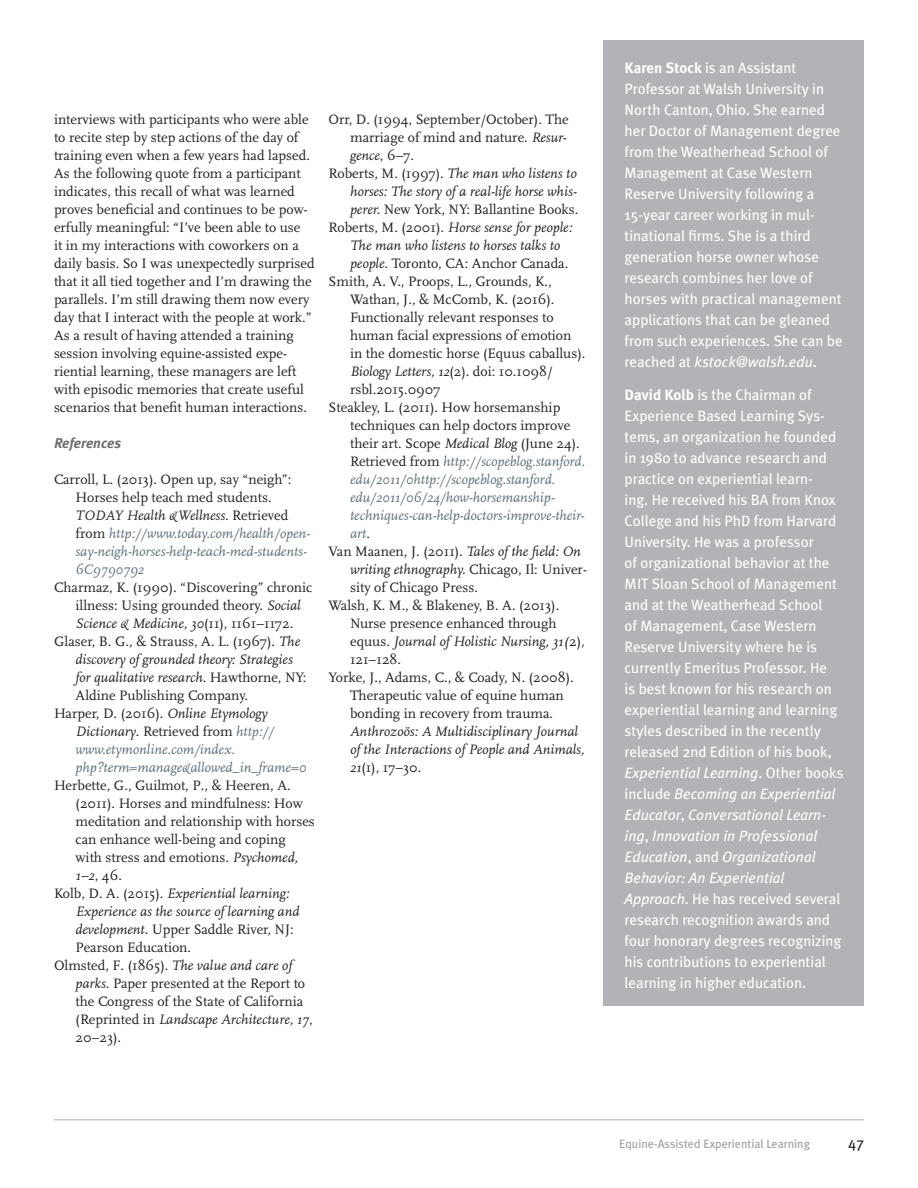
<style>
.page{position:relative;width:918px;height:1188px;background:#fff}
.page>*{position:absolute;margin:0;border:0;box-sizing:border-box;transform-origin:0 0}
.Author_Box_Bio{font:15px/21px "Meta Plus";color:#fff}
.t1{font:15px "Meta Plus";color:#231f20}
.Reference{font:14.25px/18px "Scala";color:#231f20}
.body_text-no_indent{font:14.25px/18px "Scala";color:#231f20}
.Reference-2{font:italic 14.25px/18px "Scala";color:#5b6f7b}
.Reference-3{font:italic 14.25px/18px "Scala";color:#231f20}
.B_Heads_Italic{font:italic 700 14.25px "Meta Plus";color:#6c6d70}
.Footer__odd{font:12px "Meta Plus";color:#9d9fa2}
.s1{font-style:normal;color:#231f20}
.s2{color:#231f20}
.s3{font-style:italic}
.s4{font-style:normal}
.s5{font-weight:700}
</style>
<div class="page">
<hr style="left:54px;top:1119px;width:810px;height:1px;background:#c7c8ca">
<div style="left:603px;top:40px;width:261px;height:966px;background:#b2b3b7"></div>
<p class="body_text-no_indent" style="left:54px;top:110px;width:262px">interviews with participants who were able to recite step by step actions of the day of training even when a few years had lapsed.<br>As the following quote from a participant indicates, this recall of what was learned proves beneficial and continues to be pow&shy;erfully meaningful: “I’ve been able to use<br>it in my interactions with coworkers on a daily basis. So I was unexpectedly surprised that it all tied together and I’m drawing the parallels. I’m still drawing them now every day that I interact with the people at work.” As a result of having attended a training session involving equine-assisted expe&shy;riential learning, these managers are left with episodic memories that create useful scenarios that benefit human interactions.</p>
<p class="B_Heads_Italic" style="left:54px;top:435px;width:69px">References</p>
<p class="Reference-2" style="left:76px;top:471px;width:236px;text-indent:-22px"><span class="s1">Carroll, L. (2013). Open up, say “neigh”:<br>Horses help teach med students.<br></span><span class="s2">TODAY Health &amp;Wellness</span><span class="s1">. Retrieved from</span> http://www.today.com/health/open&shy;say-neigh-horses-help-teach-med-students-6C9790792</p>
<p class="Reference" style="left:76px;top:578px;width:238px;text-indent:-22px">Charmaz, K. (1990). “Discovering” chronic illness: Using grounded theory. <span class="s3">Social<br>Science &amp; Medicine, 30</span>(11), 1161–1172.</p>
<p class="Reference" style="left:76px;top:632px;width:232px;text-indent:-22px">Glaser, B. G., &amp; Strauss, A. L. (1967). <span class="s3">The discovery of grounded theory: Strategies for qualitative research</span>. Hawthorne, NY:<br>Aldine Publishing Company.</p>
<p class="Reference-2" style="left:76px;top:705px;width:232px;text-indent:-22px"><span class="s1">Harper, D. (2016).</span> <span class="s2">Online Etymology Dictionary</span><span class="s1">. Retrieved from</span> http:// www.etymonline.com/index. php?term=manage&amp;allowed_in_frame=0</p>
<p class="Reference" style="left:76px;top:776px;width:241px;text-indent:-22px">Herbette, G., Guilmot, P., &amp; Heeren, A. (2011). Horses and mindfulness: How meditation and relationship with horses can enhance well-being and coping with stress and emotions. <span class="s3">Psychomed,<br>1–2</span>, 46.</p>
<p class="Reference-3" style="left:76px;top:885px;width:225px;text-indent:-22px"><span class="s4">Kolb, D. A. (2015).</span> Experiential learning:<br>Experience as the source of learning and development. <span class="s4">Upper Saddle River, NJ:<br>Pearson Education.</span></p>
<p class="Reference" style="left:76px;top:956px;width:239px;text-indent:-22px">Olmsted, F. (1865). <span class="s3">The value and care of parks.</span> Paper presented at the Report to the Congress of the State of California (Reprinted in <span class="s3">Landscape Architecture, 17</span>, 20–23).</p>
<p class="Reference" style="left:350px;top:110px;width:220px;text-indent:-22px">Orr, D. (1994, September/October). The marriage of mind and nature. <span class="s3">Resur&shy;gence</span>, 6–7.</p>
<p class="Reference-3" style="left:350px;top:165px;width:230px;text-indent:-22px"><span class="s4">Roberts, M. (1997).</span> The man who listens to horses: The story of a real-life horse whis&shy;perer. <span class="s4">New York, NY: Ballantine Books.</span></p>
<p class="Reference-3" style="left:350px;top:219px;width:224px;text-indent:-22px"><span class="s4">Roberts, M. (2001).</span> Horse sense for people:<br>The man who listens to horses talks to people. <span class="s4">Toronto, CA: Anchor Canada.</span></p>
<p class="Reference" style="left:350px;top:272px;width:237px;text-indent:-22px">Smith, A. V., Proops, L., Grounds, K., Wathan, J., &amp; McComb, K. (2016).<br>Functionally relevant responses to human facial expressions of emotion in the domestic horse (Equus caballus).<br><span class="s3">Biology Letters, 12</span>(2). doi: 10.1098/ rsbl.2015.0907</p>
<p class="Reference-2" style="left:350px;top:399px;width:236px;text-indent:-22px"><span class="s1">Steakley, L. (2011). How horsemanship techniques can help doctors improve their art. Scope</span> <span class="s2">Medical Blog</span> <span class="s1">(June 24).<br>Retrieved from</span> http://scopeblog.stanford. edu/2011/0http://scopeblog.stanford. edu/2011/06/24/how-horsemanship&shy;techniques-can-help-doctors-improve-their&shy;art<span class="s1">.</span></p>
<p class="Reference" style="left:350px;top:542px;width:238px;text-indent:-22px">Van Maanen, J. (2011). <span class="s3">Tales of the field: On writing ethnography.</span> Chicago, Il: Univer&shy;sity of Chicago Press.</p>
<p class="Reference" style="left:350px;top:596px;width:236px;text-indent:-22px">Walsh, K. M., &amp; Blakeney, B. A. (2013).<br>Nurse presence enhanced through equus. <span class="s3">Journal of Holistic Nursing, 31(</span>2),<br>121–128.</p>
<p class="Reference" style="left:350px;top:668px;width:236px;text-indent:-22px">Yorke, J., Adams, C., &amp; Coady, N. (2008).<br>Therapeutic value of equine human bonding in recovery from trauma.<br><span class="s3">Anthrozoös: A Multidisciplinary Journal of the Interactions of People and Animals, 21</span>(1), 17–30.</p>
<p class="Author_Box_Bio" style="left:625px;top:57px;width:220px"><span class="s5">Karen Stock</span> is an Assistant<br>Professor at Walsh University in<br>North Canton, Ohio. She earned her Doctor of Management degree from the Weatherhead School of<br>Management at Case Western<br>Reserve University following a<br>15-year career working in mul&shy;tinational firms. She is a third generation horse owner whose research combines her love of horses with practical management applications that can be gleaned from such experiences. She can be reached at <span class="s3">kstock@walsh.edu</span>.</p>
<p class="Author_Box_Bio" style="left:625px;top:384px;width:221px"><span class="s5">David Kolb</span> is the Chairman of<br>Experience Based Learning Sys&shy;tems, an organization he founded in 1980 to advance research and practice on experiential learn-<br>ing. He received his BA from Knox<br>College and his PhD from Harvard<br>University. He was a professor<br>of organizational behavior at the<br>MIT Sloan School of Management and at the Weatherhead School<br>of Management, Case Western<br>Reserve University where he is currently Emeritus Professor. He<br>is best known for his research on experiential learning and learning styles described in the recently released 2nd Edition of his book,<br><span class="s3">Experiential Learning</span>. Other books include <span class="s3">Becoming an Experiential<br>Educator</span>, <span class="s3">Conversational Learn&shy;ing</span>, <span class="s3">Innovation in Professional<br>Education</span>, and <span class="s3">Organizational<br>Behavior: An Experiential<br>Approach</span>. He has received several research recognition awards and four honorary degrees recognizing his contributions to experiential learning in higher education.</p>
<p class="Footer__odd" style="left:619px;top:1136px;width:192px">Equine-Assisted Experiential Learning</p>
<p class="t1" style="left:848px;top:1134px;width:17px">47</p>
</div>
